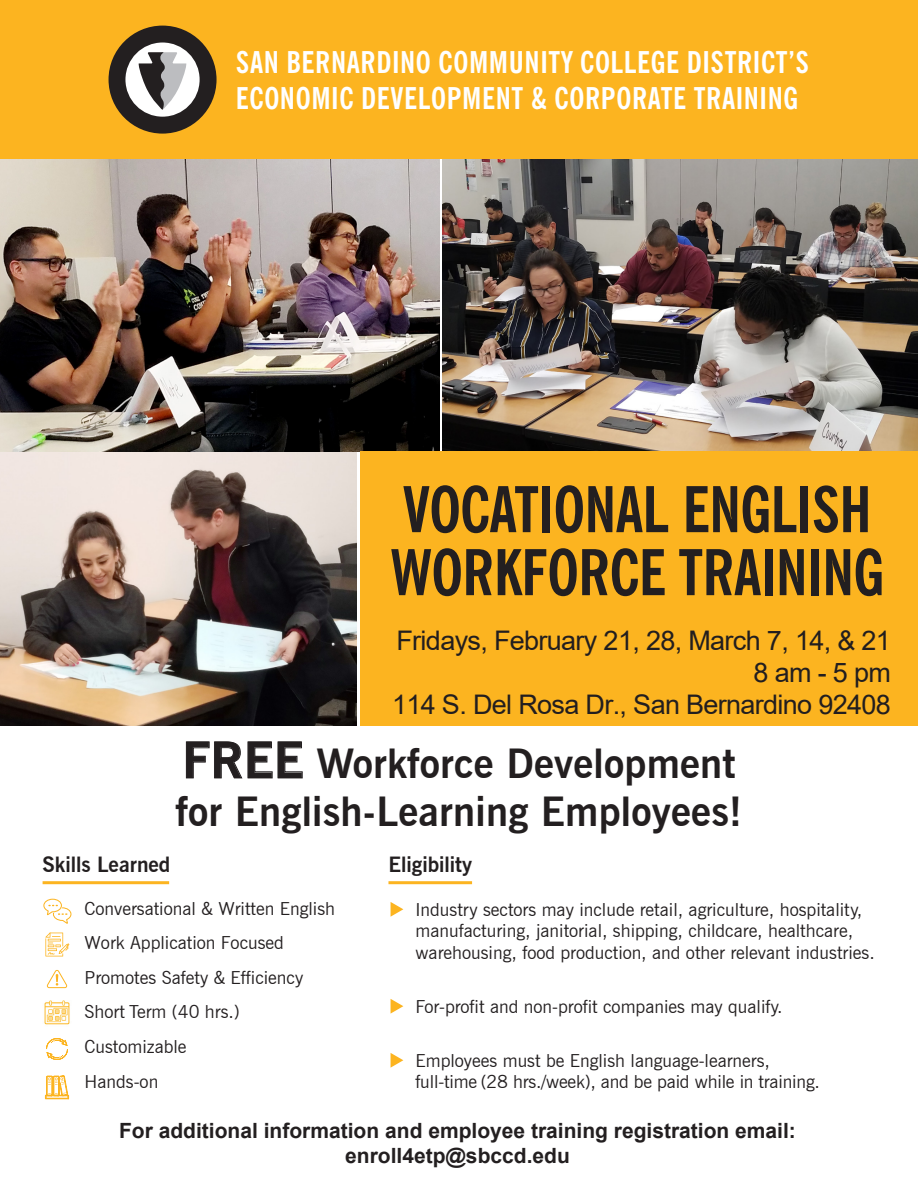
<style>
.page{position:relative;width:918px;height:1188px;background:#fff}
.page>*{position:absolute;margin:0;border:0;box-sizing:border-box;transform-origin:0 0}
.t1{font:700 condensed 63px/63px "News Gothic BT";letter-spacing:-.01em;color:#231f20}
.t2{font:700 40.2px "News Gothic BT";letter-spacing:.005em;color:#231f20}
.t3{font:700 condensed 30px "News Gothic BT";letter-spacing:.02em;color:#fff}
.t4{font:27px/32.4px "Arial";letter-spacing:-.025em;color:#221e1f;text-align:right}
.t5{font:700 21px/25.2px "Arial";color:#231f20;text-align:center}
.t6{font:700 21px "News Gothic BT";color:#231f20}
.t7{font:18px/34.5px "News Gothic BT";color:#231f20}
.s1{font-size:49.5px}
</style>
<div class="page">
<img style="left:0;top:451px;width:356px;height:275px">
<img style="left:0;top:159px;width:439px;height:292px">
<img style="left:443px;top:159px;width:475px;height:292px">
<div style="left:360px;top:451px;width:558px;height:275px;background:#fcb420"></div>
<svg style="left:45px;top:933px;width:24px;height:23px"></svg>
<svg style="left:43px;top:898px;width:29px;height:25px"></svg>
<svg style="left:45px;top:1075px;width:24px;height:24px"></svg>
<svg style="left:46px;top:1038px;width:22px;height:22px"></svg>
<svg style="left:46px;top:970px;width:22px;height:19px"></svg>
<img style="left:44px;top:1000px;width:26px;height:25px">
<hr style="left:43px;top:881px;width:126px;height:3px;background:#fcb420">
<hr style="left:388px;top:881px;width:84px;height:3px;background:#fcb420">
<svg style="left:391px;top:902px;width:12px;height:15px"></svg>
<svg style="left:391px;top:999px;width:12px;height:15px"></svg>
<svg style="left:391px;top:1053px;width:12px;height:15px"></svg>
<div style="left:0;top:0;width:918px;height:159px;background:#fcb420"></div>
<div style="left:109px;top:26px;width:108px;height:108px;background:#231f20;border-radius:50%"></div>
<div style="left:125px;top:43px;width:75px;height:74px;background:#fff;border-radius:50%"></div>
<svg style="left:138px;top:52px;width:49px;height:58px"></svg>
<p class="t3" style="left:236px;top:43px;width:574px">SAN BERNARDINO COMMUNITY COLLEGE DISTRICT’S</p>
<p class="t3" style="left:236px;top:79px;width:564px">ECONOMIC DEVELOPMENT &amp; CORPORATE TRAINING</p>
<p class="t1" style="left:390px;top:477px;width:495px">VOCATIONAL ENGLISH<br>WORKFORCE TRAINING</p>
<h3 class="t4" style="left:392px;top:624px;width:500px">Fridays, February 21, 28, March 7, 14, &amp; 21<br>8 am - 5 pm<br>114 S. Del Rosa Dr., San Bernardino 92408</h3>
<p class="t2" style="left:182px;top:739px;width:555px"><span class="s1">FREE</span> Workforce Development</p>
<p class="t2" style="left:176px;top:787px;width:568px">for English-Learning Employees!</p>
<p class="t6" style="left:43px;top:852px;width:129px">Skills Learned</p>
<p class="t7" style="left:85px;top:891px;width:252px">Conversational &amp; Written English<br>Work Application Focused<br>Promotes Safety &amp; Efficiency<br>Short Term (40 hrs.)<br>Customizable<br>Hands-on</p>
<p class="t6" style="left:388px;top:852px;width:85px">Eligibility</p>
<p class="t7" style="left:415px;top:898px;width:461px;line-height:21.6px">Industry sectors may include retail, agriculture, hospitality, manufacturing, janitorial, shipping, childcare, healthcare, warehousing, food production, and other relevant industries.</p>
<p class="t7" style="left:415px;top:989px;width:369px">For-profit and non-profit companies may qualify.</p>
<p class="t7" style="left:415px;top:1050px;width:406px;line-height:21.6px">Employees must be English language-learners, full-time (28 hrs./week), and be paid while in training.</p>
<p class="t5" style="left:119px;top:1118px;width:678px">For additional information and employee training registration email: enroll4etp@sbccd.edu</p>
</div>
